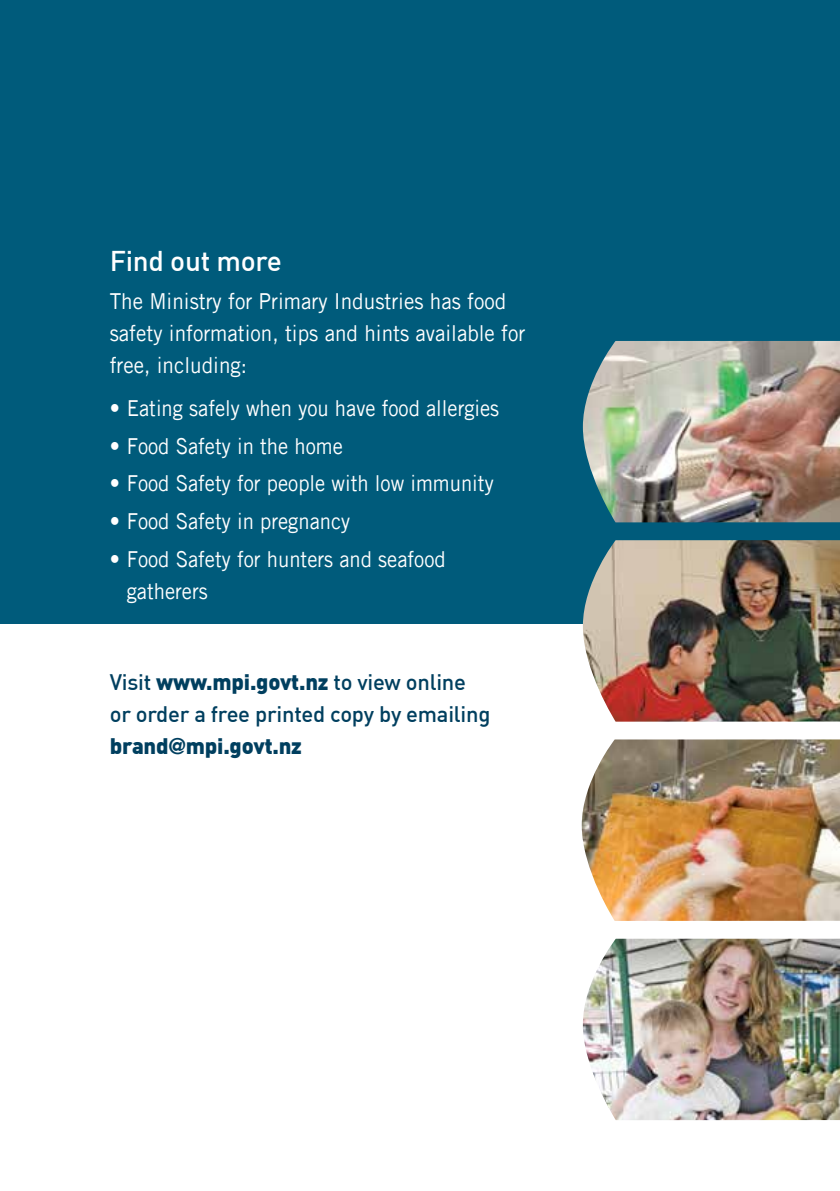
<style>
.page{position:relative;width:840px;height:1191px;background:#fff}
.page>*{position:absolute;margin:0;border:0;box-sizing:border-box;transform-origin:0 0}
.Heading_2{font:500 28px "DIN";letter-spacing:-.01em;color:#fff}
.Body_Text{font:22px/32px "Trade Gothic LT Std";color:#fff;scale:.92 1}
.Body_Text-2{font:22px/32px "Trade Gothic LT Std";color:#fff;scale:.94 1}
.Heading_3{font:500 22px/32px "DIN";letter-spacing:-.01em;color:#003f5f}
.s1{font-weight:900}
.s2{font-family:"Trade Gothic LT Std";font-weight:700}
</style>
<div class="page">
<div style="left:0;top:0;width:839px;height:624px;background:#005b7b"></div>
<img style="left:582px;top:341px;width:257px;height:181px">
<img style="left:582px;top:540px;width:257px;height:181px">
<img style="left:581px;top:739px;width:258px;height:182px">
<img style="left:582px;top:938px;width:257px;height:182px">
<p class="Heading_2" style="left:110px;top:243px;width:173px">Find out more</p>
<p class="Body_Text-2" style="left:110px;top:284px;width:443px">The Ministry for Primary Industries has food safety information, tips and hints available for free, including:</p>
<p class="Body_Text" style="left:110px;top:392px;width:424px">• Eating safely when you have food allergies</p>
<p class="Body_Text" style="left:110px;top:429px;width:255px">• Food Safety in the home</p>
<p class="Body_Text" style="left:110px;top:467px;width:418px">• Food Safety for people with low immunity</p>
<p class="Body_Text" style="left:110px;top:505px;width:263px">• Food Safety in pregnancy</p>
<p class="Body_Text" style="left:127px;top:542px;width:348px;text-indent:-17px">• Food Safety for hunters and seafood gatherers</p>
<p class="Heading_3" style="left:110px;top:666px;width:382px">Visit <span class="s1">www.mpi.govt.nz</span> to view online or order a free printed copy by emailing <span class="s1">brand</span><span class="s2">@</span><span class="s1">mpi.govt.nz</span></p>
</div>
